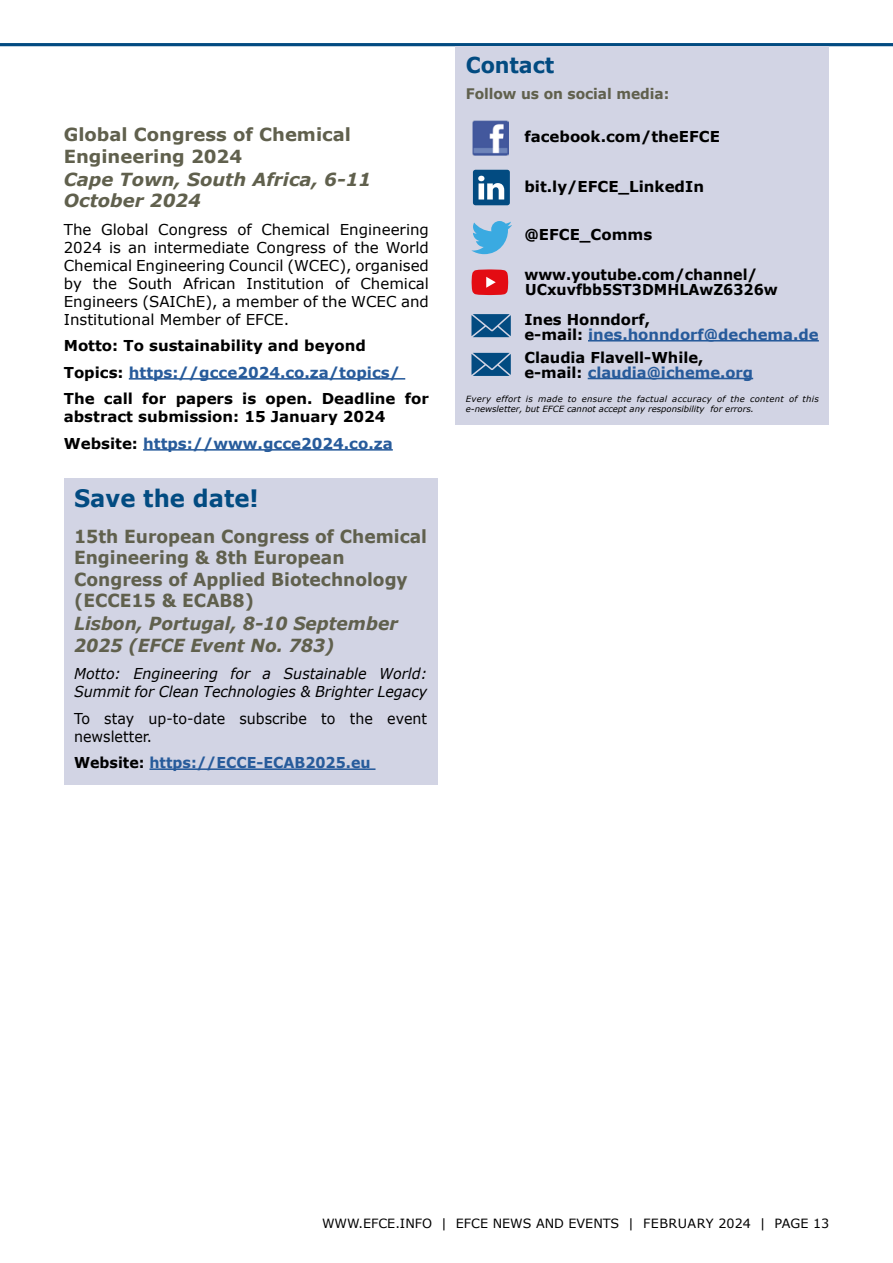
<style>
.page{position:relative;width:893px;height:1263px;background:#fff}
.page>*{position:absolute;margin:0;border:0;box-sizing:border-box;transform-origin:0 0}
.Event_head{font:700 24px "Verdana";color:#024b81;scale:.95 1}
.body{font:700 21.9px "Verdana";letter-spacing:-.005em;color:#024b81;scale:.95 1}
.Event_head-2{font:700 18px/21.6px "Verdana";color:#60604d;scale:.95 1}
.Event_location_date{font:italic 700 18px/21.6px "Verdana";color:#60604d;scale:.95 1}
.Event_head-3{font:700 18px/21.6px "Verdana";color:#60604d}
.Event_location_date-2{font:italic 700 18px/21.6px "Verdana";color:#60604d}
.t1{font:15px/18px "Verdana";color:#000;text-align:justify}
.body-2{font:700 15px/15px "Verdana";color:#000}
.body-3{font:700 15px/15px "Verdana";color:#275b9b}
.t2{font:italic 15px/18px "Verdana";color:#000;scale:.95 1}
.body-4{font:700 15px/15px "Verdana";color:#000;scale:.95 1}
.t3{font:15px/18px "Verdana";color:#000;scale:.95 1}
.body-5{font:700 15px "Verdana";color:#275b9b;scale:.95 1}
.body-6{font:700 14.55px "Verdana";letter-spacing:-.005em;color:#60604d;scale:.95 1}
.t4{font:12.75px "Verdana";color:#000}
.body-7{font:italic 8.55px/9.8px "Verdana";letter-spacing:.035em;color:#000}
.s1{color:#000}
.s2{color:#275b9b}
</style>
<div class="page">
<hr style="left:0;top:43px;width:893px;height:3px;background:#024b81">
<div style="left:455px;top:46px;width:374px;height:379px;background:#d2d4e4"></div>
<hr style="left:588px;top:340px;width:231px;height:1px;background:#275b9b">
<hr style="left:588px;top:378px;width:165px;height:1px;background:#275b9b">
<img style="left:473px;top:120px;width:35px;height:36px">
<svg style="left:471px;top:221px;width:41px;height:33px"></svg>
<div style="left:473px;top:170px;width:37px;height:35px;background:#024b81;border-radius:3px"></div>
<svg style="left:478px;top:176px;width:26px;height:23px"></svg>
<svg style="left:472px;top:269px;width:36px;height:26px"></svg>
<svg style="left:471px;top:314px;width:40px;height:23px"></svg>
<svg style="left:471px;top:353px;width:40px;height:23px"></svg>
<div style="left:64px;top:478px;width:373px;height:306px;background:#d2d4e4"></div>
<hr style="left:150px;top:768px;width:225px;height:2px;background:#275b9b">
<hr style="left:129px;top:378px;width:276px;height:2px;background:#275b9b">
<hr style="left:143px;top:449px;width:250px;height:2px;background:#275b9b">
<p class="Event_head-3" style="left:64px;top:124px;width:289px">Global Congress of Chemical<br>Engineering 2024</p>
<p class="Event_location_date-2" style="left:64px;top:168px;width:309px">Cape Town, South Africa, 6-11<br>October 2024</p>
<p class="t1" style="left:64px;top:220px;width:367px">The Global Congress of Chemical Engineering 2024 is an intermediate Congress of the World Chemical Engineering Council (WCEC), organised by the South African Institution of Chemical Engineers (SAIChE), a member of the WCEC and Institutional Member of EFCE.</p>
<p class="body-2" style="left:64px;top:338px;width:304px">Motto: To sustainability and beyond</p>
<p class="body-3" style="left:64px;top:364px;width:338px"><span class="s1">Topics:</span> https://gcce2024.co.za/topics/</p>
<p class="body-2" style="left:64px;top:389px;width:367px;line-height:18px">The call for papers is open. Deadline for abstract submission: 15 January 2024</p>
<p class="body-3" style="left:64px;top:436px;width:330px"><span class="s1">Website:</span> https://www.gcce2024.co.za</p>
<p class="Event_head" style="left:74px;top:481px;width:196px">Save the date!</p>
<p class="Event_head-2" style="left:74px;top:525px;width:373px">15th European Congress of Chemical<br>Engineering &amp; 8th European<br>Congress of Applied Biotechnology (ECCE15 &amp; ECAB8)</p>
<p class="Event_location_date" style="left:74px;top:612px;width:342px">Lisbon, Portugal, 8-10 September<br>2025 (EFCE Event No. 783)</p>
<p class="t2" style="left:74px;top:664px;width:373px">Motto: Engineering for a Sustainable World:<br>Summit for Clean Technologies &amp; Brighter Legacy</p>
<p class="t3" style="left:74px;top:709px;width:373px">To stay up-to-date subscribe to the event newsletter.</p>
<p class="body-5" style="left:74px;top:752px;width:314px"><span class="s1">Website:</span> https://ECCE-ECAB2025.eu</p>
<p class="body" style="left:466px;top:50px;width:95px">Contact</p>
<p class="body-6" style="left:466px;top:83px;width:216px">Follow us on social media:</p>
<p class="body-2" style="left:524px;top:129px;width:197px">facebook.com/theEFCE</p>
<p class="body-2" style="left:524px;top:179px;width:181px">bit.ly/EFCE_LinkedIn</p>
<p class="body-2" style="left:524px;top:227px;width:130px">@EFCE_Comms</p>
<p class="body-4" style="left:524px;top:267px;width:268px">www.youtube.com/channel/<br>UCxuvfbb5ST3DMHLAwZ6326w</p>
<p class="body-3" style="left:524px;top:311px;width:296px"><span class="s1">Ines Honndorf,<br>e-mail:</span> ines.honndorf@dechema.de</p>
<p class="body-2" style="left:524px;top:349px;width:230px">Claudia Flavell-While, e-mail: <span class="s2">claudia@icheme.org</span></p>
<p class="body-7" style="left:466px;top:394px;width:355px">Every effort is made to ensure the factual accuracy of the content of this e-newsletter, but EFCE cannot accept any responsibility for errors.</p>
<p class="t4" style="left:322px;top:1215px;width:509px">WWW.EFCE.INFO | EFCE NEWS AND EVENTS | FEBRUARY 2024 | PAGE 13</p>
</div>
